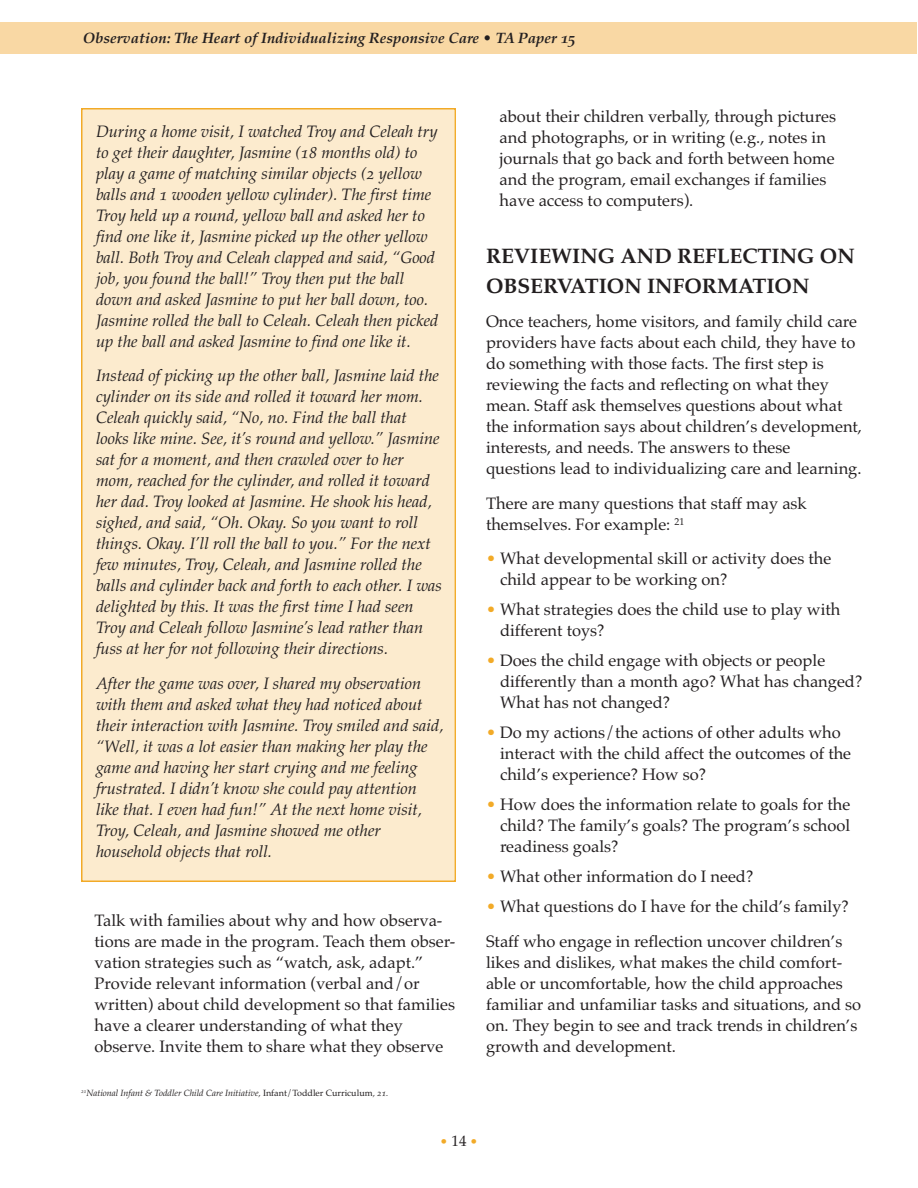
<style>
.page{position:relative;width:918px;height:1188px;background:#fff}
.page>*{position:absolute;margin:0;border:0;box-sizing:border-box;transform-origin:0 0}
.t1{font:21px/30px "Palatino Bold Os F";color:#231f20}
.t2{font:16.5px/21px "Palatino";color:#231f20}
.t3{font:16.5px/21px "Palatino Italic Os F";color:#231f20}
.t4{font:15px "Palatino Bold Italic Os F";color:#231f20}
.t5{font:13.5px "Palatino";color:#f2aa27}
.t6{font:9px "Palatino Italic Os F";color:#231f20}
.s1{font-family:"Palatino"}
.s2{color:#f2aa27}
.s3{font-size:15px;color:#231f20}
</style>
<div class="page">
<div style="left:0;top:23px;width:917px;height:31px;background:#f9d8a4"></div>
<div style="left:82px;top:110px;width:372px;height:771px;background:#fcebce"></div>
<div style="left:81px;top:108px;width:375px;height:774px;border:2px solid #f2aa27"></div>
<p class="t4" style="left:83px;top:32px;width:494px">Observation: The Heart of Individualizing Responsive Care • TA Paper 15</p>
<p class="t3" style="left:96px;top:122px;width:344px">During a home visit, I watched Troy and Celeah try to get their daughter, Jasmine (18 months old) to play a game of matching similar objects (2 yellow balls and 1 wooden yellow cylinder). The first time Troy held up a round, yellow ball and asked her to find one like it, Jasmine picked up the other yellow ball. Both Troy and Celeah clapped and said, “Good job, you found the ball!” Troy then put the ball down and asked Jasmine to put her ball down, too.<br>Jasmine rolled the ball to Celeah. Celeah then picked up the ball and asked Jasmine to find one like it.</p>
<p class="t3" style="left:96px;top:367px;width:348px">Instead of picking up the other ball, Jasmine laid the cylinder on its side and rolled it toward her mom.<br>Celeah quickly said, “No, no. Find the ball that looks like mine. See, it’s round and yellow.” Jasmine sat for a moment, and then crawled over to her mom, reached for the cylinder, and rolled it toward her dad. Troy looked at Jasmine. He shook his head, sighed, and said, “Oh. Okay. So you want to roll things. Okay. I’ll roll the ball to you.” For the next few minutes, Troy, Celeah, and Jasmine rolled the balls and cylinder back and forth to each other. I was delighted by this. It was the first time I had seen Troy and Celeah follow Jasmine’s lead rather than fuss at her for not following their directions.</p>
<p class="t3" style="left:96px;top:674px;width:349px">After the game was over, I shared my observation with them and asked what they had noticed about their interaction with Jasmine. Troy smiled and said, “Well, it was a lot easier than making her play the game and having her start crying and me feeling frustrated. I didn’t know she could pay attention like that. I even had fun!” At the next home visit, Troy, Celeah, and Jasmine showed me other household objects that roll.</p>
<p class="t2" style="left:94px;top:909px;width:362px">Talk with families about why and how observa&shy;tions are made in the program. Teach them obser&shy;vation strategies such as “watch, ask, adapt.” Provide relevant information (verbal and/or written) about child development so that families have a clearer understanding of what they observe. Invite them to share what they observe</p>
<p class="t6" style="left:81px;top:1089px;width:309px"><sup>21</sup>National Infant &amp; Toddler Child Care Initiative, <span class="s1">Infant/Toddler Curriculum</span>, 21.</p>
<p class="t2" style="left:500px;top:106px;width:338px">about their children verbally, through pictures and photographs, or in writing (e.g., notes in journals that go back and forth between home and the program, email exchanges if families have access to computers).</p>
<h1 class="t1" style="left:486px;top:243px;width:370px">REVIEWING AND REFLECTING ON<br>OBSERVATION INFORMATION</h1>
<p class="t2" style="left:486px;top:311px;width:378px">Once teachers, home visitors, and family child care providers have facts about each child, they have to do something with those facts. The first step is reviewing the facts and reflecting on what they mean. Staff ask themselves questions about what the information says about children’s development, interests, and needs. The answers to these questions lead to individualizing care and learning.</p>
<p class="t2" style="left:486px;top:492px;width:322px">There are many questions that staff may ask themselves. For example: <sup>21</sup></p>
<p class="t2" style="left:500px;top:548px;width:333px;text-indent:-14px"><span class="s2">•</span> What developmental skill or activity does the child appear to be working on?</p>
<p class="t2" style="left:500px;top:599px;width:342px;text-indent:-14px"><span class="s2">•</span> What strategies does the child use to play with different toys?</p>
<p class="t2" style="left:500px;top:650px;width:364px;text-indent:-14px"><span class="s2">•</span> Does the child engage with objects or people differently than a month ago? What has changed?<br>What has not changed?</p>
<p class="t2" style="left:500px;top:722px;width:353px;text-indent:-14px"><span class="s2">•</span> Do my actions/the actions of other adults who interact with the child affect the outcomes of the child’s experience? How so?</p>
<p class="t2" style="left:500px;top:794px;width:352px;text-align:justify;text-indent:-14px"><span class="s2">•</span> How does the information relate to goals for the child? The family’s goals? The program’s school readiness goals?</p>
<p class="t2" style="left:486px;top:866px;width:269px"><span class="s2">•</span> What other information do I need?</p>
<p class="t2" style="left:486px;top:889px;width:364px;line-height:34.5px"><span class="s2">•</span> What questions do I have for the child’s family?<br>Staff who engage in reflection uncover children’s</p>
<p class="t2" style="left:486px;top:951px;width:377px">likes and dislikes, what makes the child comfort&shy;able or uncomfortable, how the child approaches familiar and unfamiliar tasks and situations, and so on. They begin to see and track trends in children’s growth and development.</p>
<p class="t5" style="left:440px;top:1134px;width:40px">•<span class="s3">14</span>•</p>
</div>
